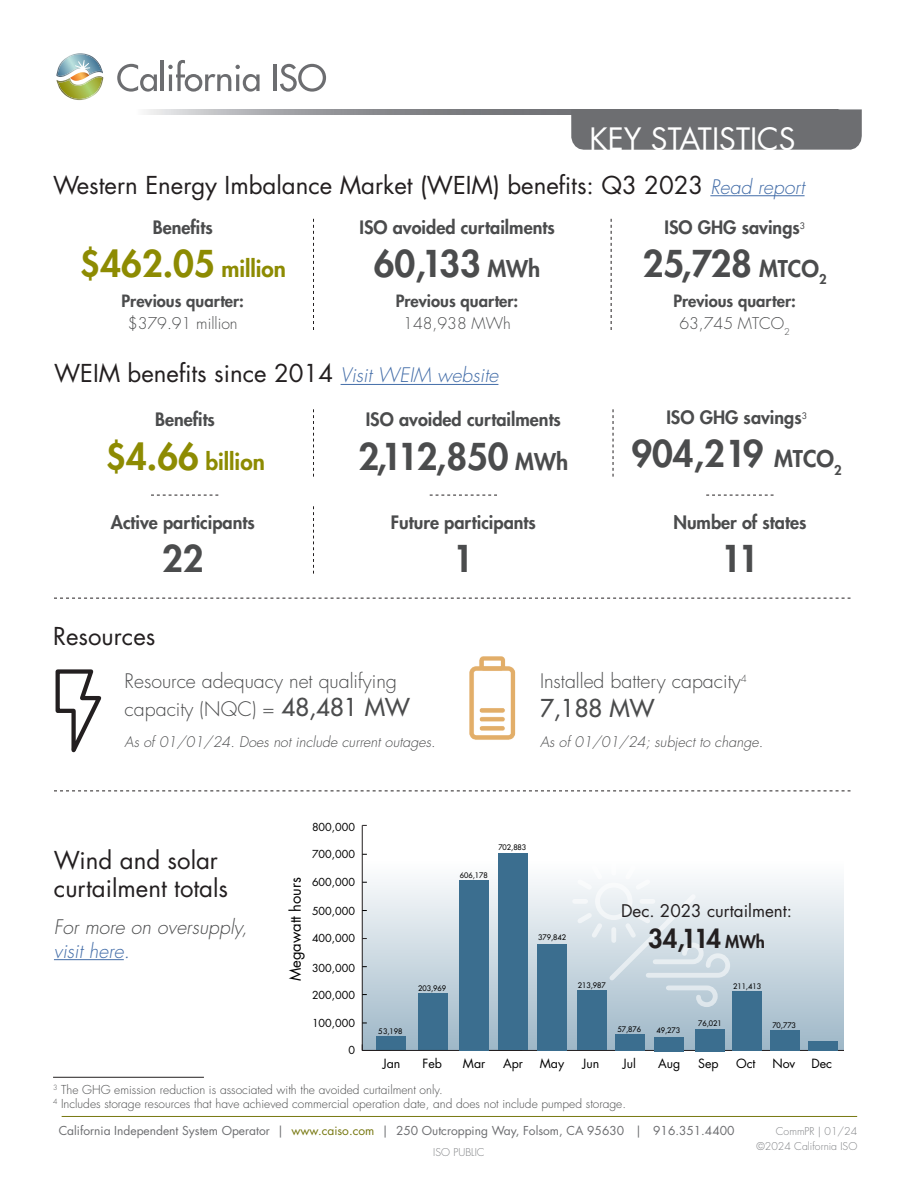
<style>
.page{position:relative;width:918px;height:1188px;background:#fff}
.page>*{position:absolute;margin:0;border:0;box-sizing:border-box;transform-origin:0 0}
.t1{font:800 36px "Futura Std";color:#4b4c4d}
.t2{font:800 36px "Futura Std";color:#8d8b02}
.t3{font:30px "Futura Std";color:#fff}
.t4{font:800 25.5px "Futura Std";color:#231f20}
.t5{font:24px/28.8px "Futura Std";color:#231f20}
.t6{font:500 24px "Futura Std";color:#4b4c4d}
.t7{font:800 22.5px "Futura Std";color:#8d8b02}
.t8{font:300 19.5px/28.8px "Futura Std";color:#4b4c4d}
.t9{font:italic 300 19.5px/23.4px "Futura Std";color:#4b4c4d}
.t10{font:800 18px "Futura Std";color:#4b4c4d}
.t11{font:16.95px "Futura Std";color:#231f20}
.t12{font:800 16.5px "Futura Std";color:#4b4c4d}
.t13{font:300 15.75px "Futura Std";color:#4b4c4d}
.t14{font:14.85px "Futura Std";color:#000}
.t15{font:italic 300 14.25px "Futura Std";color:#4b4c4d}
.t16{font:12.3px "Futura Std";color:#000}
.t17{font:300 12px "Futura Std";color:#4b4c4d}
.t18{font:12px "Futura Std";color:#6c6d70}
.t19{font:10.8px "Futura Std";color:#000}
.t20{font:300 10.5px/15px "Futura Std";color:#808285;text-align:right}
.t21{font:500 7.35px "Futura Std";color:#000}
.s1{font-weight:300;font-style:italic;font-size:19.5px;color:#436da8}
.s2{font-size:22.5px}
.s3{font-size:36px}
.s4{font-weight:500;font-size:24px}
.s5{color:#436da8}
.s6{font-size:16.95px}
.s7{color:#777811}
</style>
<div class="page">
<svg style="left:117px;top:64px;width:40px;height:28px"></svg>
<hr style="left:161px;top:60px;width:3px;height:31px;background:#6c6d70">
<svg style="left:168px;top:60px;width:92px;height:32px"></svg>
<hr style="left:273px;top:64px;width:4px;height:27px;background:#6c6d70">
<svg style="left:280px;top:64px;width:46px;height:28px"></svg>
<svg style="left:56px;top:53px;width:47px;height:47px"></svg>
<div style="left:571px;top:109px;width:291px;height:41px;background:#6d6e71"></div>
<hr style="left:62px;top:1116px;width:795px;height:1px;background:#777811">
<div style="left:363px;top:858px;width:481px;height:192px;background:linear-gradient(to bottom,#fff,#9cb6c6)"></div>
<svg style="left:573px;top:861px;width:157px;height:146px"></svg>
<hr style="left:362px;top:825px;width:1px;height:225px;background:#231f20">
<svg style="left:362px;top:1044px;width:14px;height:6px"></svg>
<div style="left:376px;top:1036px;width:30px;height:14px;background:#3b6e8f"></div>
<div style="left:418px;top:994px;width:29px;height:56px;background:#3b6e8f"></div>
<hr style="left:362px;top:1050px;width:482px;height:1px;background:#231f20">
<div style="left:459px;top:880px;width:30px;height:170px;background:#3b6e8f"></div>
<div style="left:498px;top:853px;width:30px;height:197px;background:#3b6e8f"></div>
<div style="left:537px;top:944px;width:30px;height:106px;background:#3b6e8f"></div>
<div style="left:578px;top:991px;width:29px;height:59px;background:#3b6e8f"></div>
<div style="left:615px;top:1034px;width:30px;height:17px;background:#3b6e8f"></div>
<div style="left:654px;top:1037px;width:30px;height:14px;background:#3b6e8f"></div>
<div style="left:695px;top:1029px;width:30px;height:22px;background:#3b6e8f"></div>
<div style="left:732px;top:991px;width:30px;height:60px;background:#3b6e8f"></div>
<div style="left:808px;top:1041px;width:30px;height:10px;background:#3b6e8f"></div>
<div style="left:770px;top:1031px;width:30px;height:20px;background:#3b6e8f"></div>
<svg style="left:54px;top:598px;width:796px;height:1px"></svg>
<svg style="left:54px;top:791px;width:796px;height:1px"></svg>
<hr style="left:54px;top:959px;width:70px;height:1px;background:#436da8">
<hr style="left:710px;top:195px;width:95px;height:1px;background:#436da8">
<hr style="left:341px;top:384px;width:157px;height:1px;background:#436da8">
<svg style="left:313px;top:219px;width:1px;height:111px"></svg>
<svg style="left:313px;top:409px;width:1px;height:68px"></svg>
<svg style="left:313px;top:506px;width:1px;height:68px"></svg>
<svg style="left:611px;top:219px;width:1px;height:111px"></svg>
<svg style="left:613px;top:409px;width:1px;height:68px"></svg>
<svg style="left:55px;top:669px;width:47px;height:84px"></svg>
<img style="left:469px;top:656px;width:47px;height:84px">
<svg style="left:706px;top:495px;width:68px;height:1px"></svg>
<svg style="left:430px;top:495px;width:67px;height:1px"></svg>
<svg style="left:151px;top:495px;width:67px;height:1px"></svg>
<hr style="left:53px;top:1077px;width:151px;height:1px;background:#231f20">
<h2 class="t3" style="left:590px;top:120px;width:208px">KEY STATISTICS</h2>
<p class="t5" style="left:53px;top:171px;width:753px">Western Energy Imbalance Market (WEIM) benefits: Q3 2023 <span class="s1">Read report</span></p>
<p class="t10" style="left:153px;top:216px;width:61px">Benefits</p>
<p class="t2" style="left:80px;top:241px;width:208px">$462.05 <span class="s2">million</span></p>
<p class="t12" style="left:122px;top:290px;width:124px">Previous quarter:</p>
<p class="t13" style="left:128px;top:314px;width:111px">$379.91 million</p>
<p class="t10" style="left:359px;top:216px;width:197px">ISO avoided curtailments</p>
<p class="t1" style="left:374px;top:241px;width:168px">60,133 <span class="s2">MWh</span></p>
<p class="t12" style="left:396px;top:290px;width:124px">Previous quarter:</p>
<p class="t13" style="left:403px;top:314px;width:109px">148,938 MWh</p>
<p class="t5" style="left:54px;top:360px;width:446px">WEIM benefits since 2014 <span class="s1">Visit WEIM website</span></p>
<p class="t10" style="left:155px;top:408px;width:61px">Benefits</p>
<p class="t7" style="left:105px;top:447px;width:161px"><span class="s3">$4.66</span> billion</p>
<p class="t10" style="left:111px;top:511px;width:145px">Active participants</p>
<p class="t1" style="left:162px;top:536px;width:43px">22</p>
<p class="t10" style="left:366px;top:408px;width:197px">ISO avoided curtailments</p>
<p class="t1" style="left:359px;top:434px;width:211px">2,112,850 <span class="s2">MWh</span></p>
<p class="t10" style="left:391px;top:511px;width:147px">Future participants</p>
<p class="t1" style="left:453px;top:536px;width:22px">1</p>
<p class="t10" style="left:664px;top:216px;width:142px">ISO GHG savings<sup>3</sup></p>
<p class="t1" style="left:643px;top:241px;width:185px">25,728 <span class="s2">MTCO</span><sub>2</sub></p>
<p class="t12" style="left:673px;top:290px;width:124px">Previous quarter:</p>
<p class="t13" style="left:679px;top:314px;width:112px">63,745 MTCO<sub>2</sub></p>
<p class="t10" style="left:666px;top:406px;width:142px">ISO GHG savings<sup>3</sup></p>
<p class="t1" style="left:631px;top:431px;width:212px">904,219 <span class="s2">MTCO</span><sub>2</sub></p>
<p class="t10" style="left:673px;top:511px;width:135px">Number of states</p>
<p class="t1" style="left:721px;top:536px;width:40px">11</p>
<p class="t5" style="left:53px;top:622px;width:104px">Resources</p>
<p class="t8" style="left:125px;top:667px;width:287px">Resource adequacy net qualifying capacity (NQC) = <span class="s4">48,481 MW</span></p>
<p class="t15" style="left:125px;top:733px;width:312px">As of 01/01/24. Does not include current outages.</p>
<p class="t8" style="left:540px;top:667px;width:208px">Installed battery capacity<sup>4</sup></p>
<p class="t6" style="left:540px;top:693px;width:116px">7,188 MW</p>
<p class="t15" style="left:540px;top:734px;width:225px">As of 01/01/24; subject to change.</p>
<p class="t5" style="left:54px;top:846px;width:176px">Wind and solar curtailment totals</p>
<p class="t9" style="left:54px;top:916px;width:195px">For more on oversupply, <span class="s5">visit here.</span></p>
<p class="t19" style="left:312px;top:820px;width:44px">800,000</p>
<p class="t19" style="left:312px;top:847px;width:44px">700,000</p>
<p class="t21" style="left:498px;top:843px;width:29px">702,883</p>
<p class="t14" style="left:286px;top:981px;width:106px;rotate:-90deg">Megawatt hours</p>
<p class="t19" style="left:312px;top:875px;width:44px">600,000</p>
<p class="t19" style="left:312px;top:904px;width:44px">500,000</p>
<p class="t19" style="left:312px;top:931px;width:44px">400,000</p>
<p class="t19" style="left:312px;top:961px;width:44px">300,000</p>
<p class="t19" style="left:312px;top:988px;width:44px">200,000</p>
<p class="t21" style="left:460px;top:870px;width:29px">606,178</p>
<p class="t21" style="left:418px;top:983px;width:29px">203,969</p>
<p class="t21" style="left:538px;top:933px;width:29px">379,842</p>
<p class="t21" style="left:578px;top:980px;width:29px">213,987</p>
<p class="t11" style="left:621px;top:900px;width:173px">Dec. 2023 curtailment:</p>
<p class="t4" style="left:648px;top:922px;width:119px">34,114 <span class="s6">MWh</span></p>
<p class="t21" style="left:733px;top:982px;width:29px">211,413</p>
<p class="t19" style="left:312px;top:1017px;width:44px">100,000</p>
<p class="t21" style="left:378px;top:1026px;width:26px">53,198</p>
<p class="t21" style="left:617px;top:1025px;width:25px">57,876</p>
<p class="t21" style="left:656px;top:1026px;width:25px">49,273</p>
<p class="t21" style="left:698px;top:1019px;width:25px">76,021</p>
<p class="t21" style="left:772px;top:1021px;width:25px">70,773</p>
<p class="t19" style="left:348px;top:1043px;width:8px">0</p>
<p class="t16" style="left:383px;top:1055px;width:19px">Jan</p>
<p class="t16" style="left:422px;top:1056px;width:21px">Feb</p>
<p class="t16" style="left:463px;top:1055px;width:24px">Mar</p>
<p class="t16" style="left:503px;top:1055px;width:21px">Apr</p>
<p class="t16" style="left:540px;top:1055px;width:26px">May</p>
<p class="t16" style="left:583px;top:1055px;width:18px">Jun</p>
<p class="t16" style="left:623px;top:1055px;width:15px">Jul</p>
<p class="t16" style="left:658px;top:1055px;width:24px">Aug</p>
<p class="t16" style="left:698px;top:1055px;width:22px">Sep</p>
<p class="t16" style="left:736px;top:1056px;width:21px">Oct</p>
<p class="t16" style="left:772px;top:1056px;width:25px">Nov</p>
<p class="t16" style="left:811px;top:1056px;width:22px">Dec</p>
<p class="t17" style="left:53px;top:1082px;width:391px"><sup>3</sup> The GHG emission reduction is associated with the avoided curtailment only.</p>
<p class="t17" style="left:53px;top:1097px;width:575px"><sup>4</sup> Includes storage resources that have achieved commercial operation date, and does not include pumped storage.</p>
<p class="t18" style="left:59px;top:1123px;width:677px">California Independent System Operator | <span class="s7">www.caiso.com</span> | 250 Outcropping Way, Folsom, CA 95630 | 916.351.4400</p>
<p class="t20" style="left:757px;top:1124px;width:102px">CommPR | 01/24 ©2024 California ISO</p>
<p class="t20" style="left:433px;top:1145px;width:53px">ISO PUBLIC</p>
</div>
